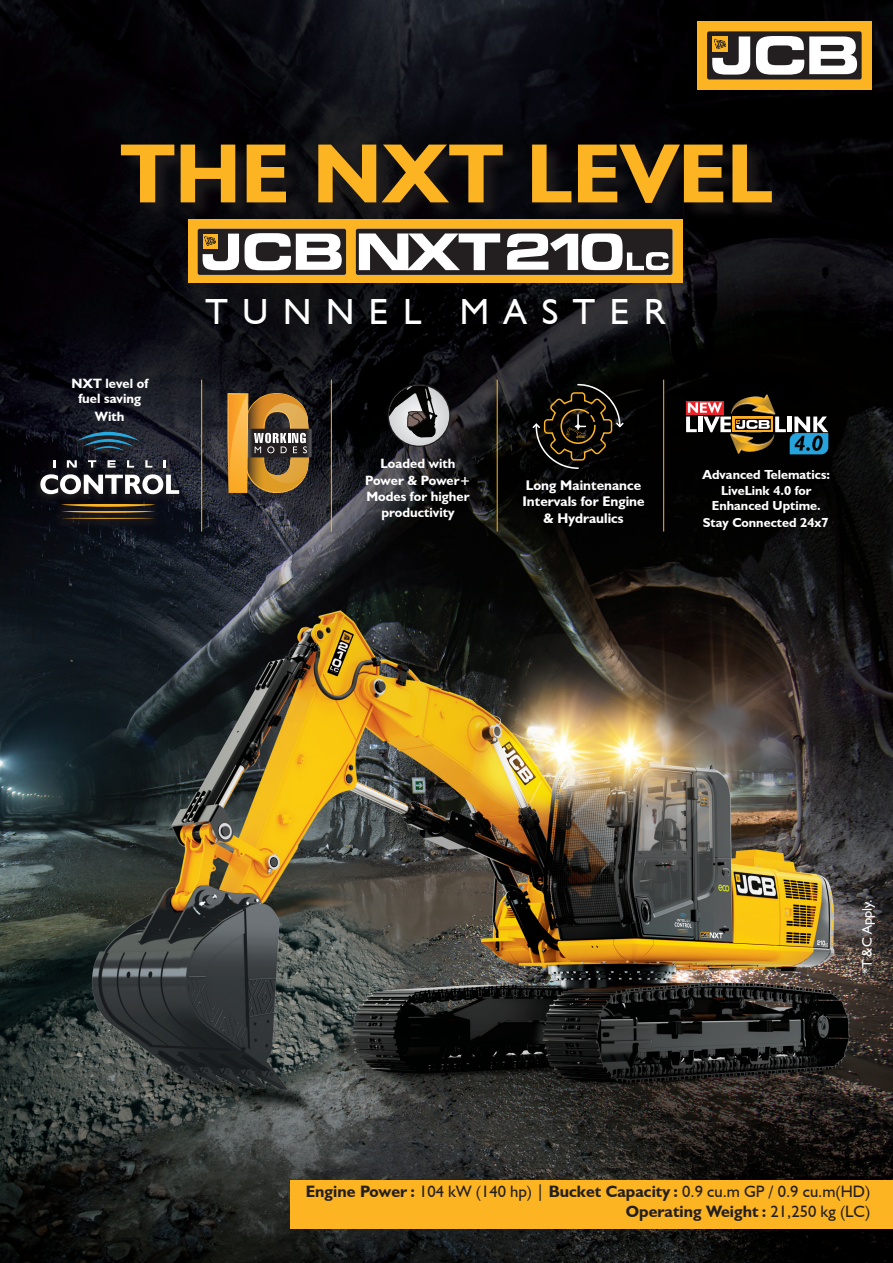
<style>
.page{position:relative;width:893px;height:1263px;background:#fff}
.page>*{position:absolute;margin:0;border:0;box-sizing:border-box;transform-origin:0 0}
.t1{font:700 84.6px "JCB Euro";color:#fcb423}
.t2{font:36.3px "JCB Euro Roman";letter-spacing:.4em;color:#fff}
.t3{font:16.5px "JCB Euro Roman";color:#231f20}
.t4{font:700 16.5px "JCB Euro";color:#231f20}
.t5{font:700 13.95px/16.8px "JCB Euro";color:#fff;text-align:center}
.t6{font:13.95px "JCB Euro Roman";color:#fff}
.t7{font:700 13.5px/16.2px "JCB Euro";color:#fff;text-align:center}
.t8{font:700 13.05px/15.8px "JCB Euro";color:#fff;text-align:center}
.s1{font-family:"JCB Euro";font-weight:700}
.s2{font-family:"JCB Euro Roman";font-weight:400}
</style>
<div class="page">
<img style="left:0;top:0;width:893px;height:1263px">
<div style="left:697px;top:21px;width:175px;height:69px;background:#fcb423"></div>
<div style="left:707px;top:31px;width:155px;height:48px;background:#231f20;border-radius:2px"></div>
<svg style="left:756px;top:36px;width:101px;height:39px"></svg>
<svg style="left:712px;top:36px;width:38px;height:39px"></svg>
<div style="left:291px;top:1180px;width:602px;height:48px;background:#fcb423"></div>
<div style="left:188px;top:219px;width:494px;height:64px;background:#fcb423"></div>
<div style="left:198px;top:229px;width:148px;height:46px;background:#231f20;border-radius:2px"></div>
<div style="left:356px;top:229px;width:316px;height:46px;background:#231f20;border-radius:2px"></div>
<svg style="left:245px;top:233px;width:97px;height:37px"></svg>
<svg style="left:203px;top:234px;width:36px;height:36px"></svg>
<svg style="left:359px;top:233px;width:141px;height:37px"></svg>
<svg style="left:507px;top:233px;width:162px;height:37px"></svg>
<div style="left:33px;top:428px;width:152px;height:101px;background:#231f20;opacity:.75"></div>
<svg style="left:61px;top:504px;width:95px;height:15px"></svg>
<svg style="left:77px;top:432px;width:62px;height:19px"></svg>
<svg style="left:53px;top:460px;width:2px;height:8px"></svg>
<svg style="left:67px;top:460px;width:10px;height:8px"></svg>
<svg style="left:88px;top:460px;width:8px;height:8px"></svg>
<svg style="left:107px;top:460px;width:9px;height:8px"></svg>
<svg style="left:127px;top:460px;width:7px;height:8px"></svg>
<svg style="left:145px;top:460px;width:7px;height:8px"></svg>
<svg style="left:164px;top:460px;width:2px;height:8px"></svg>
<svg style="left:40px;top:474px;width:139px;height:20px"></svg>
<div style="left:122px;top:143px;width:669px;height:78px;background:#231f20;opacity:.75"></div>
<img style="left:724px;top:394px;width:54px;height:61px">
<svg style="left:686px;top:401px;width:38px;height:2px"></svg>
<svg style="left:686px;top:403px;width:142px;height:51px;background:#534f45"></svg>
<hr style="left:663px;top:380px;width:1px;height:151px;background:#fcb423">
<hr style="left:331px;top:380px;width:1px;height:151px;background:#fcb423">
<hr style="left:497px;top:380px;width:1px;height:151px;background:#fcb423">
<hr style="left:201px;top:380px;width:1px;height:151px;background:#fcb423">
<svg style="left:533px;top:384px;width:91px;height:85px;background:#1e190d"></svg>
<svg style="left:227px;top:393px;width:85px;height:100px;background:#9d753a"></svg>
<svg style="left:389px;top:385px;width:61px;height:61px;background:#6d6d6d"></svg>
<h1 class="t1" style="left:120px;top:121px;width:654px">THE NXT LEVEL</h1>
<p class="t7" style="left:71px;top:375px;width:78px;line-height:15px">NXT level of fuel saving</p>
<p class="t7" style="left:95px;top:408px;width:31px">With</p>
<h2 class="t2" style="left:205px;top:289px;width:461px">TUNNEL MASTER</h2>
<p class="t7" style="left:365px;top:455px;width:107px">Loaded with<br>Power &amp; Power+<br>Modes for higher productivity</p>
<p class="t8" style="left:703px;top:466px;width:129px">Advanced Telematics:<br>LiveLink 4.0 for<br>Enhanced Uptime.</p>
<p class="t8" style="left:703px;top:515px;width:127px">Stay Connected 24x7</p>
<p class="t5" style="left:522px;top:476px;width:124px">Long Maintenance<br>Intervals for Engine &amp; Hydraulics</p>
<p class="t6" style="left:858px;top:974px;width:76px;rotate:-90deg">*T &amp; C Apply.</p>
<p class="t3" style="left:306px;top:1181px;width:566px"><span class="s1">Engine Power :</span> 104 kW (140 hp) | <span class="s1">Bucket Capacity :</span> 0.9 cu.m GP / 0.9 cu.m(HD)</p>
<p class="t4" style="left:626px;top:1201px;width:246px">Operating Weight : <span class="s2">21,250 kg (LC)</span></p>
</div>
